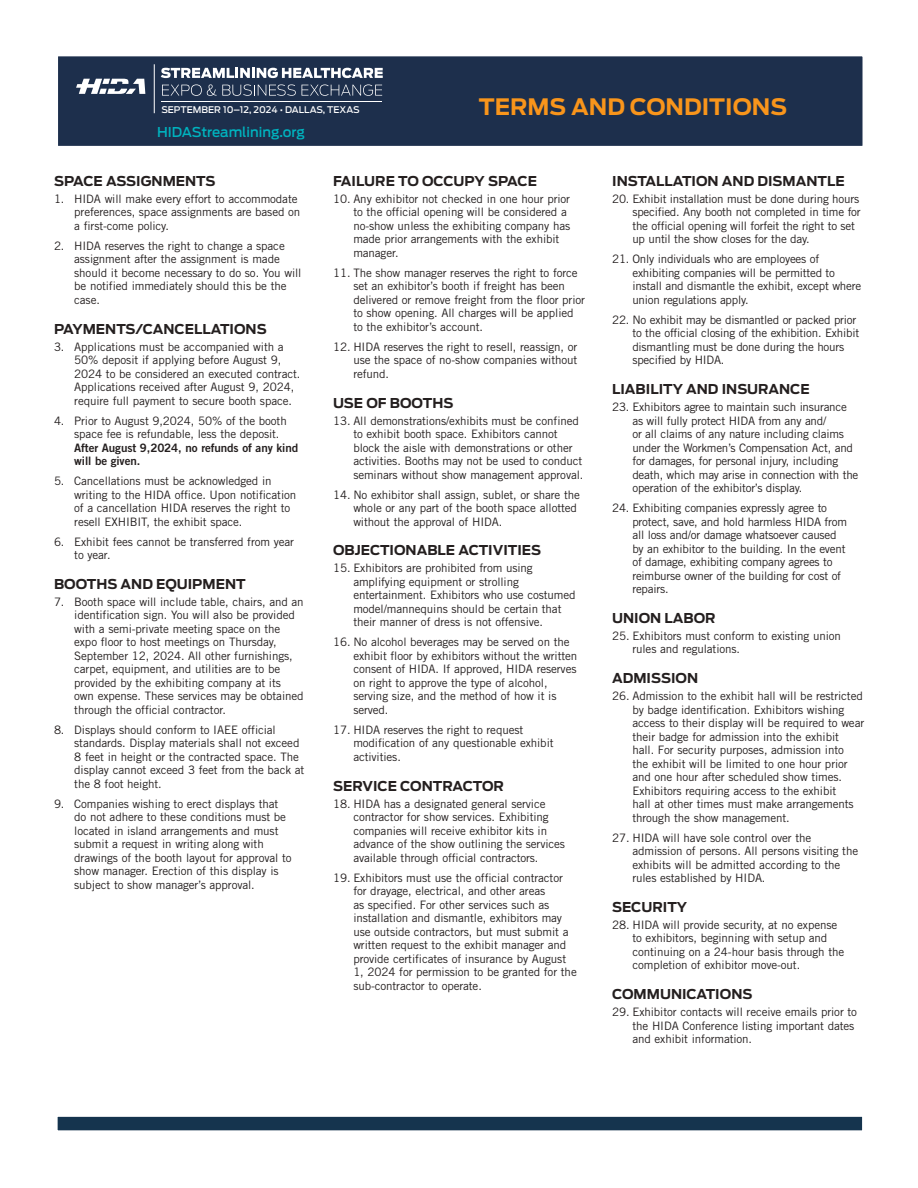
<style>
.page{position:relative;width:918px;height:1188px;background:#fff}
.page>*{position:absolute;margin:0;border:0;box-sizing:border-box;transform-origin:0 0}
.t1{font:700 22.5px "Antenna";color:#f9951b}
.t2{font:700 13.5px "Antenna";color:#241f1f}
.t3{font:500 13.5px "Antenna";color:#00b3bf}
.t4{font:11.7px/13.5px "Trade Gothic LT Std";letter-spacing:-.01em;color:#241f1f}
.t5{font:11.7px/13.5px "Trade Gothic LT Std Bd 2";letter-spacing:-.01em;color:#241f1f}
.t6{font:500 9.15px "Antenna";color:#fff}
</style>
<div class="page">
<div style="left:52px;top:50px;width:817px;height:102px;background:#1d2f4c;border:6px solid #fff"></div>
<div style="left:52px;top:1111px;width:816px;height:25px;background:#15344e;border:6px solid #fff"></div>
<hr style="left:154px;top:64px;width:1px;height:49px;background:#fff">
<svg style="left:76px;top:79px;width:69px;height:15px"></svg>
<svg style="left:161px;top:68px;width:222px;height:10px"></svg>
<svg style="left:162px;top:84px;width:134px;height:12px"></svg>
<svg style="left:302px;top:84px;width:80px;height:12px"></svg>
<hr style="left:161px;top:101px;width:221px;height:1px;background:#fff">
<p class="t6" style="left:161px;top:104px;width:200px">SEPTEMBER 10–12, 2024 • DALLAS, TEXAS</p>
<h1 class="t1" style="left:479px;top:91px;width:310px">TERMS AND CONDITIONS</h1>
<p class="t3" style="left:157px;top:123px;width:149px">HIDAStreamlining.org</p>
<p class="t2" style="left:54px;top:172px;width:163px">SPACE ASSIGNMENTS</p>
<p class="t4" style="left:74px;top:192px;width:228px;text-indent:-20px">1. HIDA will make every effort to accommodate preferences, space assignments are based on a first-come policy.</p>
<p class="t4" style="left:74px;top:239px;width:229px;text-indent:-20px">2. HIDA reserves the right to change a space assignment after the assignment is made should it become necessary to do so. You will be notified immediately should this be the case.</p>
<p class="t2" style="left:54px;top:319px;width:214px">PAYMENTS/CANCELLATIONS</p>
<p class="t4" style="left:74px;top:340px;width:228px;text-indent:-20px">3. Applications must be accompanied with a 50% deposit if applying before August 9, 2024 to be considered an executed contract.<br>Applications received after August 9, 2024, require full payment to secure booth space.</p>
<p class="t4" style="left:74px;top:414px;width:214px;text-indent:-20px">4. Prior to August 9,2024, 50% of the booth space fee is refundable, less the deposit.</p>
<p class="t5" style="left:74px;top:441px;width:225px">After August 9,2024, no refunds of any kind will be given.</p>
<p class="t4" style="left:74px;top:474px;width:224px;text-indent:-20px">5. Cancellations must be acknowledged in writing to the HIDA office. Upon notification of a cancellation HIDA reserves the right to resell EXHIBIT, the exhibit space.</p>
<p class="t4" style="left:74px;top:535px;width:221px;text-indent:-20px">6. Exhibit fees cannot be transferred from year to year.</p>
<p class="t2" style="left:54px;top:575px;width:193px">BOOTHS AND EQUIPMENT</p>
<p class="t4" style="left:74px;top:595px;width:231px;text-indent:-20px">7. Booth space will include table, chairs, and an identification sign. You will also be provided with a semi-private meeting space on the expo floor to host meetings on Thursday, September 12, 2024. All other furnishings, carpet, equipment, and utilities are to be provided by the exhibiting company at its own expense. These services may be obtained through the official contractor.</p>
<p class="t4" style="left:74px;top:723px;width:232px;text-indent:-20px">8. Displays should conform to IAEE official standards. Display materials shall not exceed 8 feet in height or the contracted space. The display cannot exceed 3 feet from the back at the 8 foot height.</p>
<p class="t4" style="left:74px;top:797px;width:219px;text-indent:-20px">9. Companies wishing to erect displays that do not adhere to these conditions must be located in island arrangements and must submit a request in writing along with drawings of the booth layout for approval to show manager. Erection of this display is subject to show manager’s approval.</p>
<p class="t2" style="left:333px;top:172px;width:205px">FAILURE TO OCCUPY SPACE</p>
<p class="t4" style="left:353px;top:192px;width:219px;text-indent:-20px">10. Any exhibitor not checked in one hour prior to the official opening will be considered a no-show unless the exhibiting company has made prior arrangements with the exhibit manager.</p>
<p class="t4" style="left:353px;top:266px;width:233px;text-indent:-20px">11. The show manager reserves the right to force set an exhibitor’s booth if freight has been delivered or remove freight from the floor prior to show opening. All charges will be applied to the exhibitor’s account.</p>
<p class="t4" style="left:353px;top:340px;width:226px;text-align:justify;text-indent:-20px">12. HIDA reserves the right to resell, reassign, or use the space of no-show companies without refund.</p>
<p class="t2" style="left:333px;top:393px;width:122px">USE OF BOOTHS</p>
<p class="t4" style="left:353px;top:414px;width:232px;text-indent:-20px">13. All demonstrations/exhibits must be confined to exhibit booth space. Exhibitors cannot block the aisle with demonstrations or other activities. Booths may not be used to conduct seminars without show management approval.</p>
<p class="t4" style="left:353px;top:488px;width:228px;text-indent:-20px">14. No exhibitor shall assign, sublet, or share the whole or any part of the booth space allotted without the approval of HIDA.</p>
<p class="t2" style="left:333px;top:541px;width:209px">OBJECTIONABLE ACTIVITIES</p>
<p class="t4" style="left:353px;top:561px;width:224px;text-indent:-20px">15. Exhibitors are prohibited from using amplifying equipment or strolling entertainment. Exhibitors who use costumed model/mannequins should be certain that their manner of dress is not offensive.</p>
<p class="t4" style="left:353px;top:635px;width:226px;text-indent:-20px">16. No alcohol beverages may be served on the exhibit floor by exhibitors without the written consent of HIDA. If approved, HIDA reserves on right to approve the type of alcohol, serving size, and the method of how it is served.</p>
<p class="t4" style="left:353px;top:723px;width:202px;text-indent:-20px">17. HIDA reserves the right to request modification of any questionable exhibit activities.</p>
<p class="t2" style="left:333px;top:776px;width:172px">SERVICE CONTRACTOR</p>
<p class="t4" style="left:353px;top:797px;width:213px;text-indent:-20px">18. HIDA has a designated general service contractor for show services. Exhibiting companies will receive exhibitor kits in advance of the show outlining the services available through official contractors.</p>
<p class="t4" style="left:353px;top:870px;width:225px;text-indent:-20px">19. Exhibitors must use the official contractor for drayage, electrical, and other areas<br>as specified. For other services such as installation and dismantle, exhibitors may use outside contractors, but must submit a written request to the exhibit manager and provide certificates of insurance by August 1, 2024 for permission to be granted for the sub-contractor to operate.</p>
<p class="t2" style="left:612px;top:172px;width:234px">INSTALLATION AND DISMANTLE</p>
<p class="t4" style="left:632px;top:192px;width:230px;text-indent:-20px">20. Exhibit installation must be done during hours specified. Any booth not completed in time for the official opening will forfeit the right to set up until the show closes for the day.</p>
<p class="t4" style="left:632px;top:252px;width:230px;text-indent:-20px">21. Only individuals who are employees of exhibiting companies will be permitted to install and dismantle the exhibit, except where union regulations apply.</p>
<p class="t4" style="left:632px;top:313px;width:228px;text-indent:-20px">22. No exhibit may be dismantled or packed prior to the official closing of the exhibition. Exhibit dismantling must be done during the hours specified by HIDA.</p>
<p class="t2" style="left:612px;top:380px;width:199px">LIABILITY AND INSURANCE</p>
<p class="t4" style="left:632px;top:400px;width:228px;text-indent:-20px">23. Exhibitors agree to maintain such insurance as will fully protect HIDA from any and/<br>or all claims of any nature including claims under the Workmen’s Compensation Act, and for damages, for personal injury, including death, which may arise in connection with the operation of the exhibitor’s display.</p>
<p class="t4" style="left:632px;top:501px;width:216px;text-indent:-20px">24. Exhibiting companies expressly agree to protect, save, and hold harmless HIDA from all loss and/or damage whatsoever caused by an exhibitor to the building. In the event of damage, exhibiting company agrees to reimburse owner of the building for cost of repairs.</p>
<p class="t2" style="left:612px;top:609px;width:105px">UNION LABOR</p>
<p class="t4" style="left:632px;top:629px;width:210px;text-indent:-20px">25. Exhibitors must conform to existing union rules and regulations.</p>
<p class="t2" style="left:612px;top:669px;width:87px">ADMISSION</p>
<p class="t4" style="left:632px;top:689px;width:233px;text-indent:-20px">26. Admission to the exhibit hall will be restricted by badge identification. Exhibitors wishing access to their display will be required to wear their badge for admission into the exhibit<br>hall. For security purposes, admission into<br>the exhibit will be limited to one hour prior and one hour after scheduled show times.<br>Exhibitors requiring access to the exhibit<br>hall at other times must make arrangements through the show management.</p>
<p class="t4" style="left:632px;top:831px;width:227px;text-indent:-20px">27. HIDA will have sole control over the admission of persons. All persons visiting the exhibits will be admitted according to the rules established by HIDA.</p>
<p class="t2" style="left:612px;top:898px;width:77px">SECURITY</p>
<p class="t4" style="left:632px;top:918px;width:213px;text-indent:-20px">28. HIDA will provide security, at no expense to exhibitors, beginning with setup and continuing on a 24-hour basis through the completion of exhibitor move-out.</p>
<p class="t2" style="left:612px;top:985px;width:142px">COMMUNICATIONS</p>
<p class="t4" style="left:632px;top:1005px;width:226px;text-indent:-20px">29. Exhibitor contacts will receive emails prior to the HIDA Conference listing important dates and exhibit information.</p>
</div>
